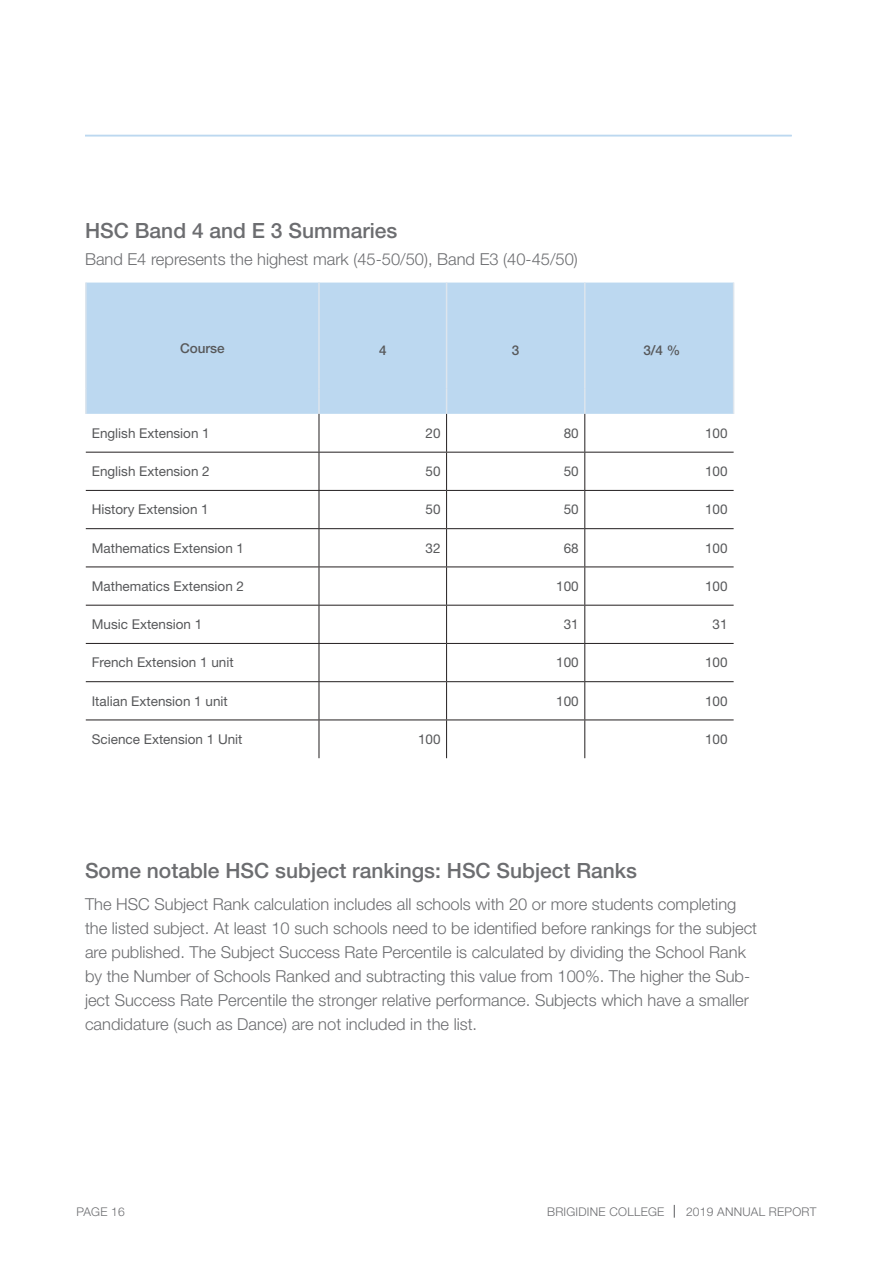
<style>
.page{position:relative;width:893px;height:1263px;background:#fff}
.page>*{position:absolute;margin:0;border:0;box-sizing:border-box;transform-origin:0 0}
.Body_Intro_Para{font:500 21px "Helvetica Neue LT Std";color:#6c6d70}
.t1{font:300 16.5px/24px "Helvetica Neue LT Std";color:#6c6d70}
.t2{font:13.5px "Helvetica Neue LT Std";color:#57585a}
.t3{font:500 13.5px "Helvetica Neue LT Std";color:#57585a}
.t4{font:300 12px "Helvetica Neue LT Std";letter-spacing:.02em;color:#6c6d70}
</style>
<div class="page">
<svg style="left:674px;top:1205px;width:1px;height:12px"></svg>
<hr style="left:85px;top:135px;width:707px;height:1px;background:#bcd8f0">
<div style="left:87px;top:283px;width:646px;height:131px;background:#bcd8f0"></div>
<svg style="left:86px;top:414px;width:648px;height:344px"></svg>
<hr style="left:85px;top:283px;width:2px;height:106px;background:#dde5ed">
<hr style="left:85px;top:389px;width:2px;height:25px;background:#dde5ed">
<hr style="left:318px;top:283px;width:2px;height:106px;background:#dde5ed">
<hr style="left:446px;top:283px;width:1px;height:106px;background:#dde5ed">
<hr style="left:584px;top:283px;width:2px;height:106px;background:#dde5ed">
<hr style="left:733px;top:283px;width:1px;height:106px;background:#dde5ed">
<hr style="left:318px;top:389px;width:2px;height:25px;background:#dde5ed">
<svg style="left:446px;top:389px;width:1px;height:25px"></svg>
<hr style="left:584px;top:389px;width:2px;height:25px;background:#dde5ed">
<svg style="left:733px;top:389px;width:1px;height:25px"></svg>
<hr style="left:86px;top:452px;width:233px;height:1px;background:#231f20">
<hr style="left:319px;top:452px;width:128px;height:1px;background:#231f20">
<hr style="left:447px;top:452px;width:138px;height:1px;background:#231f20">
<hr style="left:585px;top:452px;width:149px;height:1px;background:#231f20">
<hr style="left:86px;top:490px;width:233px;height:1px;background:#231f20">
<hr style="left:319px;top:490px;width:128px;height:1px;background:#231f20">
<hr style="left:447px;top:490px;width:138px;height:1px;background:#231f20">
<hr style="left:585px;top:490px;width:149px;height:1px;background:#231f20">
<hr style="left:86px;top:528px;width:233px;height:1px;background:#231f20">
<hr style="left:319px;top:528px;width:128px;height:1px;background:#231f20">
<hr style="left:447px;top:528px;width:138px;height:1px;background:#231f20">
<hr style="left:585px;top:528px;width:149px;height:1px;background:#231f20">
<hr style="left:86px;top:566px;width:233px;height:1px;background:#231f20">
<hr style="left:319px;top:566px;width:128px;height:1px;background:#231f20">
<hr style="left:447px;top:566px;width:138px;height:1px;background:#231f20">
<hr style="left:585px;top:566px;width:149px;height:1px;background:#231f20">
<hr style="left:86px;top:605px;width:233px;height:1px;background:#231f20">
<hr style="left:319px;top:605px;width:128px;height:1px;background:#231f20">
<hr style="left:447px;top:605px;width:138px;height:1px;background:#231f20">
<hr style="left:585px;top:605px;width:149px;height:1px;background:#231f20">
<hr style="left:86px;top:643px;width:233px;height:1px;background:#231f20">
<hr style="left:319px;top:643px;width:128px;height:1px;background:#231f20">
<hr style="left:447px;top:643px;width:138px;height:1px;background:#231f20">
<hr style="left:585px;top:643px;width:149px;height:1px;background:#231f20">
<hr style="left:86px;top:681px;width:233px;height:1px;background:#231f20">
<hr style="left:319px;top:681px;width:128px;height:1px;background:#231f20">
<hr style="left:447px;top:681px;width:138px;height:1px;background:#231f20">
<hr style="left:585px;top:681px;width:149px;height:1px;background:#231f20">
<hr style="left:86px;top:719px;width:233px;height:1px;background:#231f20">
<hr style="left:319px;top:719px;width:128px;height:1px;background:#231f20">
<hr style="left:447px;top:719px;width:138px;height:1px;background:#231f20">
<hr style="left:585px;top:719px;width:149px;height:1px;background:#231f20">
<hr style="left:319px;top:414px;width:1px;height:38px;background:#231f20">
<hr style="left:446px;top:414px;width:1px;height:38px;background:#231f20">
<hr style="left:584px;top:414px;width:1px;height:38px;background:#231f20">
<hr style="left:319px;top:452px;width:1px;height:38px;background:#231f20">
<hr style="left:446px;top:452px;width:1px;height:38px;background:#231f20">
<hr style="left:584px;top:452px;width:1px;height:38px;background:#231f20">
<hr style="left:319px;top:491px;width:1px;height:37px;background:#231f20">
<hr style="left:446px;top:491px;width:1px;height:37px;background:#231f20">
<hr style="left:584px;top:491px;width:1px;height:37px;background:#231f20">
<hr style="left:319px;top:529px;width:1px;height:37px;background:#231f20">
<hr style="left:446px;top:529px;width:1px;height:37px;background:#231f20">
<hr style="left:584px;top:529px;width:1px;height:37px;background:#231f20">
<hr style="left:319px;top:567px;width:1px;height:38px;background:#231f20">
<hr style="left:446px;top:567px;width:1px;height:38px;background:#231f20">
<hr style="left:584px;top:567px;width:1px;height:38px;background:#231f20">
<hr style="left:319px;top:605px;width:1px;height:38px;background:#231f20">
<hr style="left:446px;top:605px;width:1px;height:38px;background:#231f20">
<hr style="left:584px;top:605px;width:1px;height:38px;background:#231f20">
<hr style="left:319px;top:644px;width:1px;height:37px;background:#231f20">
<hr style="left:446px;top:644px;width:1px;height:37px;background:#231f20">
<hr style="left:584px;top:644px;width:1px;height:37px;background:#231f20">
<hr style="left:319px;top:682px;width:1px;height:37px;background:#231f20">
<hr style="left:446px;top:682px;width:1px;height:37px;background:#231f20">
<hr style="left:584px;top:682px;width:1px;height:37px;background:#231f20">
<hr style="left:319px;top:720px;width:1px;height:38px;background:#231f20">
<hr style="left:446px;top:720px;width:1px;height:38px;background:#231f20">
<hr style="left:584px;top:720px;width:1px;height:38px;background:#231f20">
<p class="Body_Intro_Para" style="left:85px;top:218px;width:314px">HSC Band 4 and E 3 Summaries</p>
<p class="t1" style="left:85px;top:246px;width:494px">Band E4 represents the highest mark (45-50/50), Band E3 (40-45/50)</p>
<p class="t3" style="left:180px;top:340px;width:46px">Course</p>
<p class="t3" style="left:379px;top:342px;width:9px">4</p>
<p class="t3" style="left:512px;top:342px;width:9px">3</p>
<p class="t3" style="left:643px;top:342px;width:39px">3/4 %</p>
<p class="t2" style="left:92px;top:425px;width:120px">English Extension 1</p>
<p class="t2" style="left:426px;top:425px;width:17px">20</p>
<p class="t2" style="left:564px;top:425px;width:17px">80</p>
<p class="t2" style="left:705px;top:425px;width:24px">100</p>
<p class="t2" style="left:92px;top:463px;width:120px">English Extension 2</p>
<p class="t2" style="left:426px;top:463px;width:17px">50</p>
<p class="t2" style="left:564px;top:463px;width:17px">50</p>
<p class="t2" style="left:705px;top:463px;width:24px">100</p>
<p class="t2" style="left:92px;top:501px;width:119px">History Extension 1</p>
<p class="t2" style="left:426px;top:501px;width:17px">50</p>
<p class="t2" style="left:564px;top:501px;width:17px">50</p>
<p class="t2" style="left:705px;top:501px;width:24px">100</p>
<p class="t2" style="left:92px;top:540px;width:154px">Mathematics Extension 1</p>
<p class="t2" style="left:426px;top:540px;width:17px">32</p>
<p class="t2" style="left:564px;top:540px;width:17px">68</p>
<p class="t2" style="left:705px;top:540px;width:24px">100</p>
<p class="t2" style="left:92px;top:578px;width:154px">Mathematics Extension 2</p>
<p class="t2" style="left:556px;top:578px;width:24px">100</p>
<p class="t2" style="left:705px;top:578px;width:24px">100</p>
<p class="t2" style="left:92px;top:616px;width:112px">Music Extension 1</p>
<p class="t2" style="left:564px;top:616px;width:17px">31</p>
<p class="t2" style="left:713px;top:616px;width:17px">31</p>
<p class="t2" style="left:92px;top:654px;width:143px">French Extension 1 unit</p>
<p class="t2" style="left:556px;top:654px;width:24px">100</p>
<p class="t2" style="left:705px;top:654px;width:24px">100</p>
<p class="t2" style="left:92px;top:693px;width:138px">Italian Extension 1 unit</p>
<p class="t2" style="left:556px;top:693px;width:24px">100</p>
<p class="t2" style="left:705px;top:693px;width:24px">100</p>
<p class="t2" style="left:92px;top:731px;width:152px">Science Extension 1 Unit</p>
<p class="t2" style="left:418px;top:731px;width:24px">100</p>
<p class="t2" style="left:705px;top:731px;width:24px">100</p>
<p class="Body_Intro_Para" style="left:85px;top:858px;width:553px">Some notable HSC subject rankings: HSC Subject Ranks</p>
<p class="t1" style="left:85px;top:892px;width:674px">The HSC Subject Rank calculation includes all schools with 20 or more students completing the listed subject. At least 10 such schools need to be identified before rankings for the subject are published. The Subject Success Rate Percentile is calculated by dividing the School Rank by the Number of Schools Ranked and subtracting this value from 100%. The higher the Sub&shy;ject Success Rate Percentile the stronger relative performance. Subjects which have a smaller candidature (such as Dance) are not included in the list.</p>
<p class="t4" style="left:77px;top:1204px;width:50px">PAGE 16</p>
<p class="t4" style="left:547px;top:1204px;width:119px">BRIGIDINE COLLEGE</p>
<p class="t4" style="left:686px;top:1204px;width:132px">2019 ANNUAL REPORT</p>
</div>
